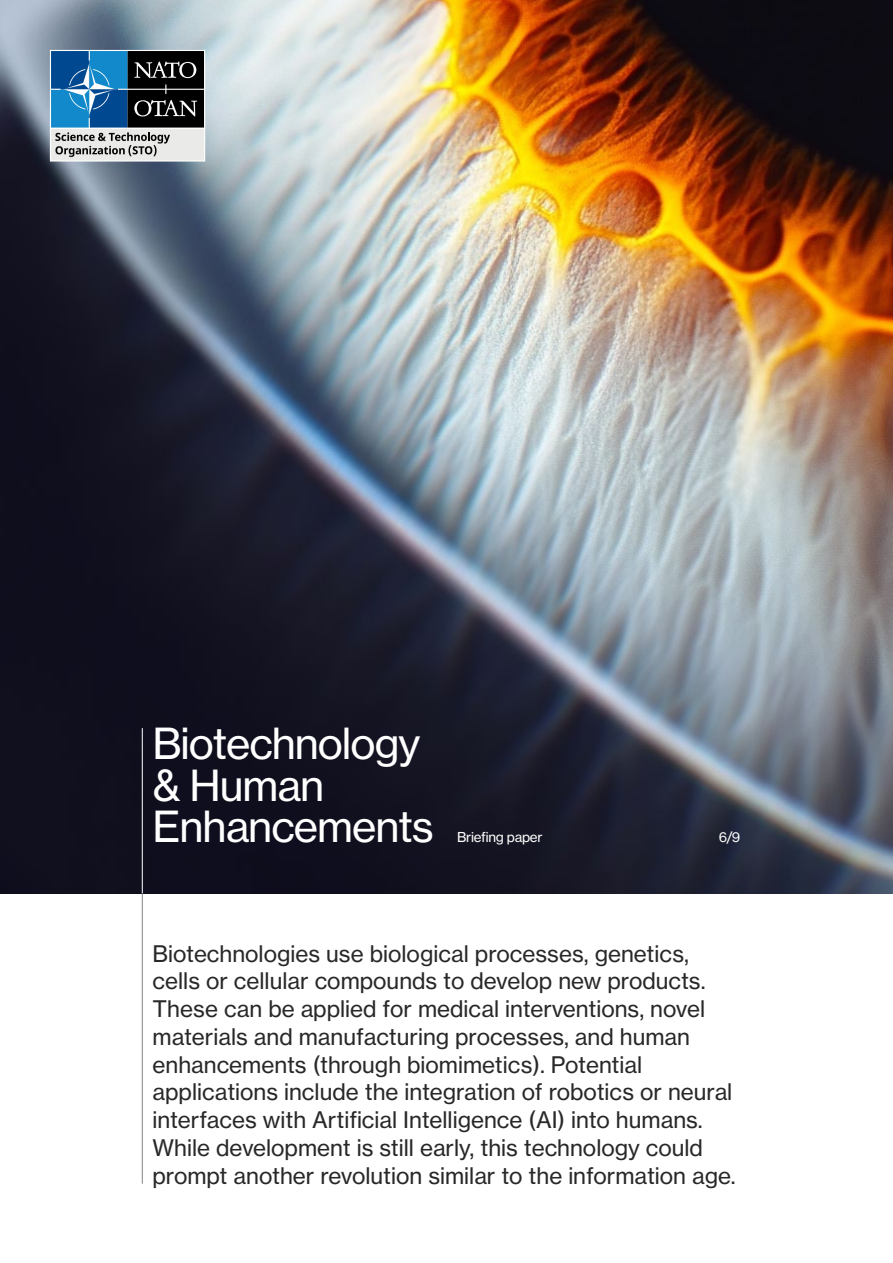
<style>
.page{position:relative;width:893px;height:1263px;background:#fff}
.page>*{position:absolute;margin:0;border:0;box-sizing:border-box;transform-origin:0 0}
.t1{font:42.15px/41.2px "N Haas Grotesk TX Pro 55 Rg";letter-spacing:-.025em;color:#fff}
.t2{font:22.5px/27.8px "N Haas Grotesk TX Pro 55 Rg";color:#292829}
.t3{font:13.5px "N Haas Grotesk TX Pro 55 Rg";letter-spacing:-.02em;color:#fff}
</style>
<div class="page">
<img style="left:0;top:0;width:893px;height:893px">
<hr style="left:142px;top:893px;width:1px;height:291px;background:#808285">
<hr style="left:142px;top:728px;width:1px;height:165px;background:#fff">
<svg style="left:49px;top:49px;width:157px;height:113px;background:#58768a"></svg>
<h1 class="t1" style="left:153px;top:723px;width:283px">Biotechnology &amp; Human<br>Enhancements</h1>
<p class="t3" style="left:457px;top:829px;width:87px">Briefing paper</p>
<p class="t3" style="left:719px;top:829px;width:23px">6/9</p>
<p class="t2" style="left:153px;top:939px;width:585px">Biotechnologies use biological processes, genetics, cells or cellular compounds to develop new products.<br>These can be applied for medical interventions, novel materials and manufacturing processes, and human enhancements (through biomimetics). Potential applications include the integration of robotics or neural interfaces with Artificial Intelligence (AI) into humans.<br>While development is still early, this technology could prompt another revolution similar to the information age.</p>
</div>
